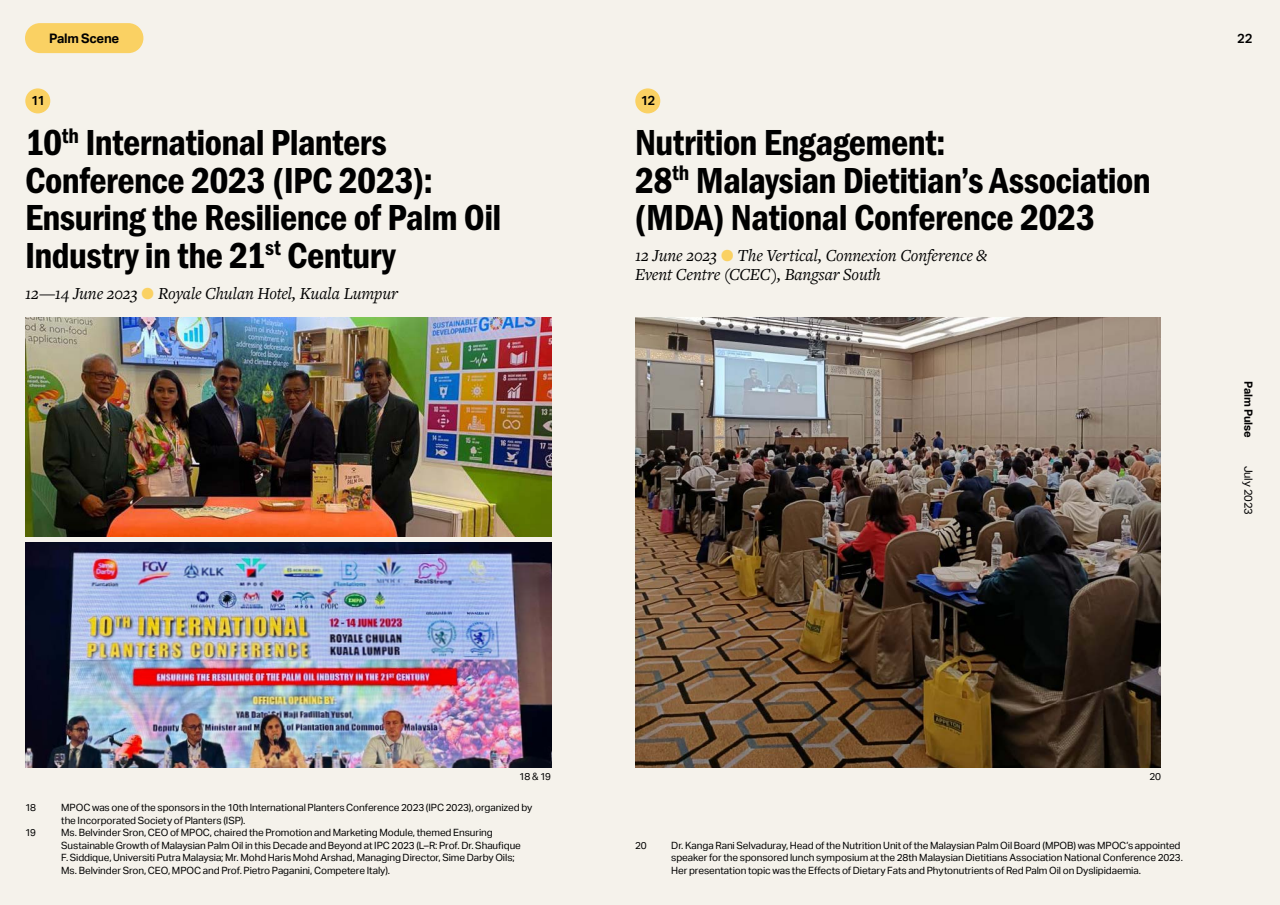
<style>
.page{position:relative;width:1280px;height:905px;background:#f5f2eb}
.page>*{position:absolute;margin:0;border:0;box-sizing:border-box;transform-origin:0 0}
.t1{font:37.5px/37.5px "Franklin Gothic URW Con Dem";letter-spacing:-.015em;color:#000}
.t2{font:italic 17.5px/18.8px "Freight Text Pro";letter-spacing:-.015em;color:#000}
.t3{font:700 13.12px "Aktiv Grotesk";letter-spacing:-.02em;color:#000}
.t4{font:600 13.12px "Aktiv Grotesk";color:#000}
.t5{font:700 11.25px "Aktiv Grotesk";letter-spacing:-.015em;color:#000}
.t6{font:11.25px "Aktiv Grotesk";letter-spacing:-.015em;color:#000}
.t7{font:10px/12.5px "Aktiv Grotesk";letter-spacing:-.01em;color:#000}
.s1{color:#fad163}
</style>
<div class="page">
<div style="left:25px;top:23px;width:118px;height:30px;background:#fad163;border-radius:15px"></div>
<div style="left:25px;top:88px;width:25px;height:25px;background:#fad163;border-radius:50%"></div>
<img style="left:25px;top:318px;width:526px;height:218px">
<img style="left:25px;top:542px;width:526px;height:226px">
<img style="left:635px;top:318px;width:526px;height:450px">
<div style="left:635px;top:88px;width:25px;height:25px;background:#fad163;border-radius:50%"></div>
<h3 class="t3" style="left:49px;top:30px;width:72px">Palm Scene</h3>
<h3 class="t4" style="left:1237px;top:30px;width:17px">22</h3>
<h3 class="t4" style="left:31px;top:93px;width:16px">11</h3>
<h1 class="t1" style="left:25px;top:122px;width:478px">10<sup>th</sup> International Planters<br>Conference 2023 (IPC 2023):<br>Ensuring the Resilience of Palm Oil<br>Industry in the 21<sup>st</sup> Century</h1>
<h2 class="t2" style="left:25px;top:283px;width:374px">12—14 June 2023 <span class="s1">b</span> Royale Chulan Hotel, Kuala Lumpur</h2>
<h3 class="t4" style="left:641px;top:93px;width:16px">12</h3>
<h1 class="t1" style="left:635px;top:122px;width:517px">Nutrition Engagement:<br>28<sup>th</sup> Malaysian Dietitian’s Association (MDA) National Conference 2023</h1>
<h2 class="t2" style="left:635px;top:246px;width:354px">12 June 2023 <span class="s1">b</span> The Vertical, Connexion Conference &amp;<br>Event Centre (CCEC), Bangsar South</h2>
<p class="t5" style="left:1255px;top:381px;width:58px;rotate:90deg">Palm Pulse</p>
<p class="t6" style="left:1255px;top:466px;width:51px;rotate:90deg">July 2023</p>
<p class="t7" style="left:519px;top:770px;width:34px">18 &amp; 19</p>
<p class="t7" style="left:25px;top:802px;width:13px">18</p>
<p class="t7" style="left:61px;top:802px;width:473px">MPOC was one of the sponsors in the 10th International Planters Conference 2023 (IPC 2023), organized by the Incorporated Society of Planters (ISP).</p>
<p class="t7" style="left:25px;top:827px;width:13px">19</p>
<p class="t7" style="left:61px;top:827px;width:461px">Ms. Belvinder Sron, CEO of MPOC, chaired the Promotion and Marketing Module, themed Ensuring Sustainable Growth of Malaysian Palm Oil in this Decade and Beyond at IPC 2023 (L–R: Prof. Dr. Shaufique F. Siddique, Universiti Putra Malaysia; Mr. Mohd Haris Mohd Arshad, Managing Director, Sime Darby Oils; Ms. Belvinder Sron, CEO, MPOC and Prof. Pietro Paganini, Competere Italy).</p>
<p class="t7" style="left:1150px;top:770px;width:13px">20</p>
<p class="t7" style="left:635px;top:839px;width:13px">20</p>
<p class="t7" style="left:671px;top:839px;width:513px">Dr. Kanga Rani Selvaduray, Head of the Nutrition Unit of the Malaysian Palm Oil Board (MPOB) was MPOC’s appointed speaker for the sponsored lunch symposium at the 28th Malaysian Dietitians Association National Conference 2023.<br>Her presentation topic was the Effects of Dietary Fats and Phytonutrients of Red Palm Oil on Dyslipidaemia.</p>
</div>
